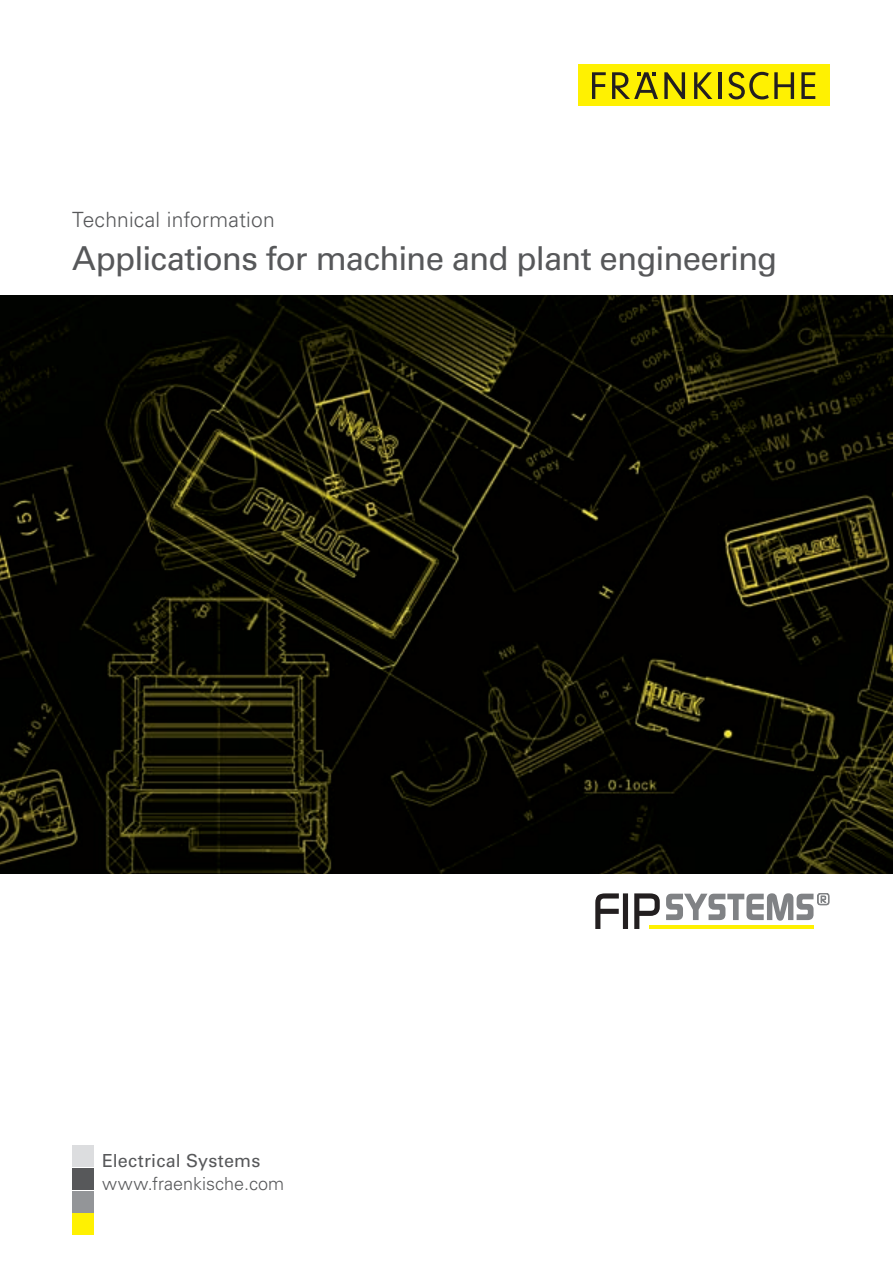
<style>
.page{position:relative;width:893px;height:1263px;background:#fff}
.page>*{position:absolute;margin:0;border:0;box-sizing:border-box;transform-origin:0 0}
.t1{font:33px "Univers LT Pro 55 Roman";letter-spacing:-.025em;color:#57585a}
.t2{font:300 21px "Univers LT Pro 45";letter-spacing:.01em;color:#57585a}
.t3{font:300 18px "Univers LT Pro 45";color:#57585a}
.t4{font:18px "Univers LT Pro 55 Roman";letter-spacing:.01em;color:#57585a}
</style>
<div class="page">
<svg style="left:595px;top:893px;width:65px;height:36px"></svg>
<hr style="left:649px;top:926px;width:164px;height:3px;background:#fff101">
<svg style="left:666px;top:893px;width:163px;height:28px"></svg>
<div style="left:578px;top:64px;width:251px;height:42px;background:#fff101"></div>
<svg style="left:592px;top:72px;width:14px;height:27px"></svg>
<svg style="left:612px;top:72px;width:46px;height:27px"></svg>
<svg style="left:664px;top:72px;width:21px;height:27px"></svg>
<svg style="left:694px;top:72px;width:18px;height:27px"></svg>
<hr style="left:719px;top:72px;width:3px;height:27px;background:#231f20">
<svg style="left:728px;top:72px;width:66px;height:28px"></svg>
<svg style="left:801px;top:72px;width:14px;height:27px"></svg>
<div style="left:72px;top:1146px;width:22px;height:21px;background:#dcdddf"></div>
<div style="left:72px;top:1168px;width:22px;height:21px;background:#57585a"></div>
<div style="left:72px;top:1213px;width:22px;height:22px;background:#fff101"></div>
<div style="left:72px;top:1191px;width:22px;height:21px;background:#939598"></div>
<img style="left:0;top:296px;width:893px;height:578px">
<p class="t2" style="left:72px;top:206px;width:204px">Technical information</p>
<p class="t1" style="left:72px;top:235px;width:707px">Applications for machine and plant engineering</p>
<p class="t4" style="left:102px;top:1148px;width:160px">Electrical Systems</p>
<p class="t3" style="left:102px;top:1171px;width:184px">www.fraenkische.com</p>
</div>
